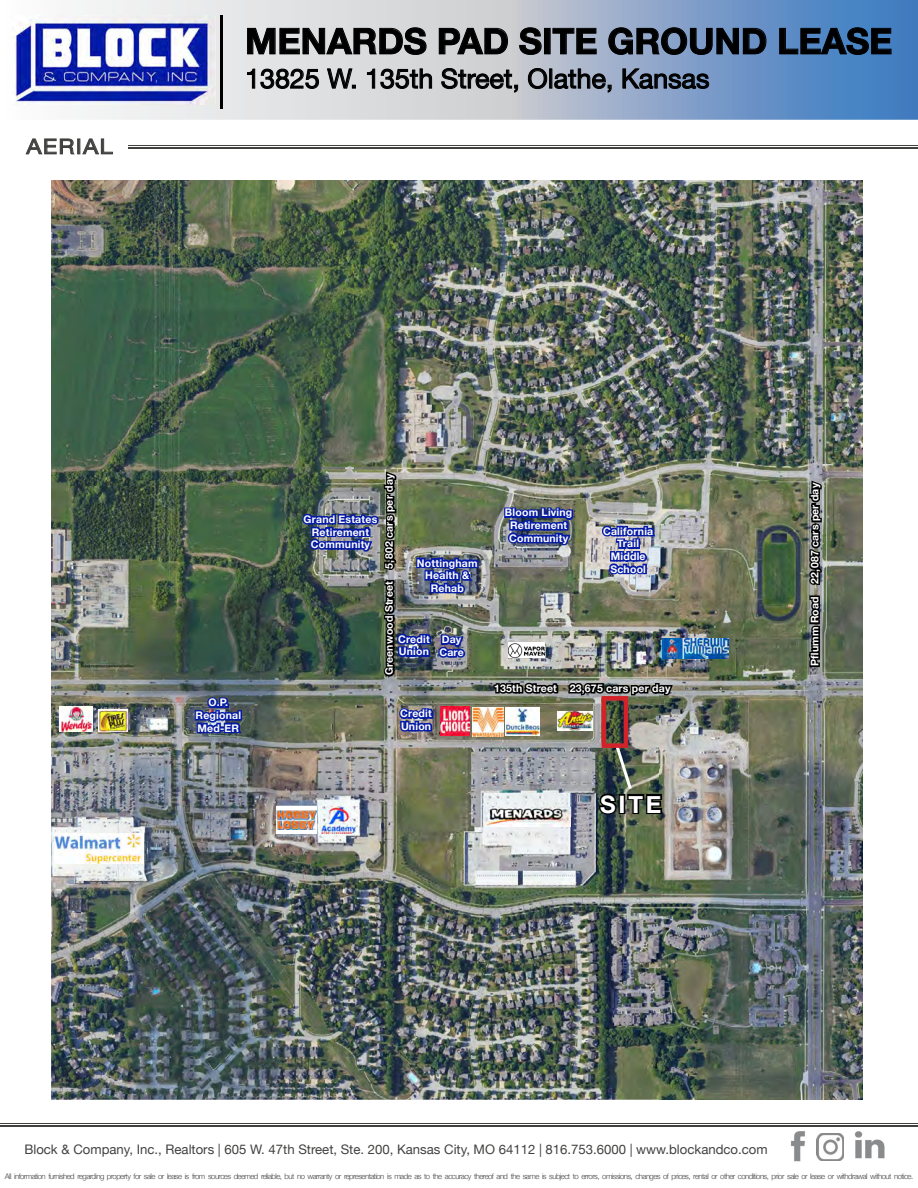
<style>
.page{position:relative;width:918px;height:1188px;background:#fff}
.page>*{position:absolute;margin:0;border:0;box-sizing:border-box;transform-origin:0 0}
.t1{font:700 35.7px "Helvetica Neue";color:#000}
.t2{font:26.85px "Helvetica Neue";color:#000}
.t3{font:700 24px "Helvetica Neue";color:#fff}
.t4{font:20.85px "Helvetica Neue";letter-spacing:.06em;color:#414240;scale:1.11 1}
.t5{font:13.2px "Helvetica Neue";color:#414240}
.t6{font:700 10.5px/12.6px "Helvetica Neue";letter-spacing:.02em;color:#fff;text-align:center}
.t7{font:300 7.8px "Helvetica Neue";letter-spacing:-.07em;color:#414240}
</style>
<div class="page">
<svg style="left:77px;top:0;width:841px;height:120px;background:#a4b8d2"></svg>
<hr style="left:220px;top:15px;width:3px;height:94px;background:#000">
<img style="left:13px;top:15px;width:202px;height:90px">
<hr style="left:0;top:1125px;width:918px;height:1px;background:#414240">
<hr style="left:0;top:1123px;width:918px;height:1px;background:#414240">
<img style="left:854px;top:1132px;width:31px;height:27px">
<img style="left:816px;top:1133px;width:28px;height:28px">
<img style="left:791px;top:1131px;width:14px;height:31px">
<svg style="left:247px;top:27px;width:180px;height:28px;background:#afb0b1"></svg>
<svg style="left:439px;top:28px;width:69px;height:27px;background:#a7a8a9"></svg>
<svg style="left:519px;top:27px;width:23px;height:28px"></svg>
<div style="left:544px;top:28px;width:6px;height:26px;border:1px solid #000"></div>
<svg style="left:552px;top:28px;width:45px;height:27px"></svg>
<svg style="left:608px;top:27px;width:159px;height:28px;background:#6a81a2"></svg>
<svg style="left:779px;top:27px;width:113px;height:28px;background:#3e6b9c"></svg>
<svg style="left:247px;top:68px;width:72px;height:21px;background:#9fa0a1"></svg>
<svg style="left:327px;top:68px;width:28px;height:21px"></svg>
<svg style="left:367px;top:68px;width:65px;height:21px"></svg>
<svg style="left:441px;top:68px;width:77px;height:25px;background:#9d9e9f"></svg>
<svg style="left:528px;top:68px;width:84px;height:25px;background:#888f9d"></svg>
<svg style="left:622px;top:68px;width:87px;height:21px;background:#647590"></svg>
<svg style="left:25px;top:138px;width:50px;height:17px"></svg>
<div style="left:77px;top:139px;width:3px;height:15px;border:1px solid #414240"></div>
<svg style="left:82px;top:138px;width:31px;height:17px"></svg>
<hr style="left:129px;top:147px;width:789px;height:1px;background:#414240">
<hr style="left:129px;top:145px;width:789px;height:1px;background:#414240">
<img style="left:51px;top:181px;width:812px;height:919px">
<svg style="left:492px;top:680px;width:68px;height:18px"></svg>
<svg style="left:807px;top:594px;width:15px;height:75px"></svg>
<svg style="left:807px;top:478px;width:17px;height:109px;background:#4e514f"></svg>
<img style="left:483px;top:808px;width:88px;height:19px">
<img style="left:54px;top:833px;width:89px;height:30px">
<div style="left:277px;top:806px;width:40px;height:27px;background:linear-gradient(to right,#fff,#fff)"></div>
<img style="left:277px;top:810px;width:40px;height:19px">
<img style="left:322px;top:807px;width:36px;height:26px">
<img style="left:566px;top:680px;width:109px;height:137px">
<img style="left:600px;top:523px;width:56px;height:56px">
<div style="left:642px;top:564px;width:5px;height:10px;border:3px solid #051ba5"></div>
<img style="left:502px;top:504px;width:73px;height:55px">
<svg style="left:397px;top:706px;width:38px;height:30px"></svg>
<img style="left:473px;top:736px;width:30px;height:1px">
<img style="left:473px;top:708px;width:30px;height:28px">
<img style="left:440px;top:706px;width:30px;height:30px">
<img style="left:662px;top:638px;width:66px;height:20px">
<img style="left:300px;top:469px;width:181px;height:210px">
<svg style="left:193px;top:695px;width:52px;height:54px;background:#425084"></svg>
<img style="left:60px;top:707px;width:32px;height:25px">
<img style="left:99px;top:709px;width:29px;height:23px">
<img style="left:505px;top:735px;width:35px;height:1px">
<img style="left:505px;top:708px;width:35px;height:27px">
<img style="left:558px;top:711px;width:34px;height:20px">
<svg style="left:508px;top:643px;width:37px;height:15px"></svg>
<img style="left:509px;top:643px;width:35px;height:15px">
<h3 class="t4" style="left:26px;top:131px;width:79px">AERIAL</h3>
<h1 class="t1" style="left:245px;top:13px;width:649px">MENARDS PAD SITE GROUND LEASE</h1>
<h2 class="t2" style="left:245px;top:59px;width:466px">13825 W. 135th Street, Olathe, Kansas</h2>
<h3 class="t6" style="left:196px;top:697px;width:47px">O.P.<br>Regional<br>Med-ER</h3>
<h3 class="t6" style="left:304px;top:513px;width:75px">Grand Estates<br>Retirement<br>Community</h3>
<h3 class="t6" style="left:383px;top:675px;width:203px;rotate:-90deg">Greenwood Street 5,802 cars per day</h3>
<h3 class="t6" style="left:417px;top:557px;width:62px">Nottingham<br>Health &amp;<br>Rehab</h3>
<h3 class="t6" style="left:398px;top:633px;width:33px;text-align:left">Credit<br>Union</h3>
<h3 class="t6" style="left:439px;top:634px;width:26px;text-align:left">Day<br>Care</h3>
<h3 class="t6" style="left:400px;top:708px;width:33px;text-align:left">Credit<br>Union</h3>
<h3 class="t6" style="left:505px;top:507px;width:69px">Bloom Living<br>Retirement<br>Community</h3>
<h3 class="t6" style="left:603px;top:525px;width:52px">California<br>Trail<br>Middle<br>School</h3>
<h3 class="t6" style="left:494px;top:682px;width:178px">135th Street 23,675 cars per day</h3>
<h3 class="t3" style="left:600px;top:785px;width:63px">SITE</h3>
<h3 class="t6" style="left:809px;top:666px;width:185px;rotate:-90deg">Pflumm Road 22,087 cars per day</h3>
<h3 class="t5" style="left:24px;top:1140px;width:745px">Block &amp; Company, Inc., Realtors | 605 W. 47th Street, Ste. 200, Kansas City, MO 64112 | 816.753.6000 | www.blockandco.com</h3>
<p class="t7" style="left:5px;top:1170px;width:910px">All information furnished regarding property for sale or lease is from sources deemed reliable, but no warranty or representation is made as to the accuracy thereof and the same is subject to errors, omissions, changes of prices, rental or other conditions, prior sale or lease or withdrawal without notice.</p>
</div>
